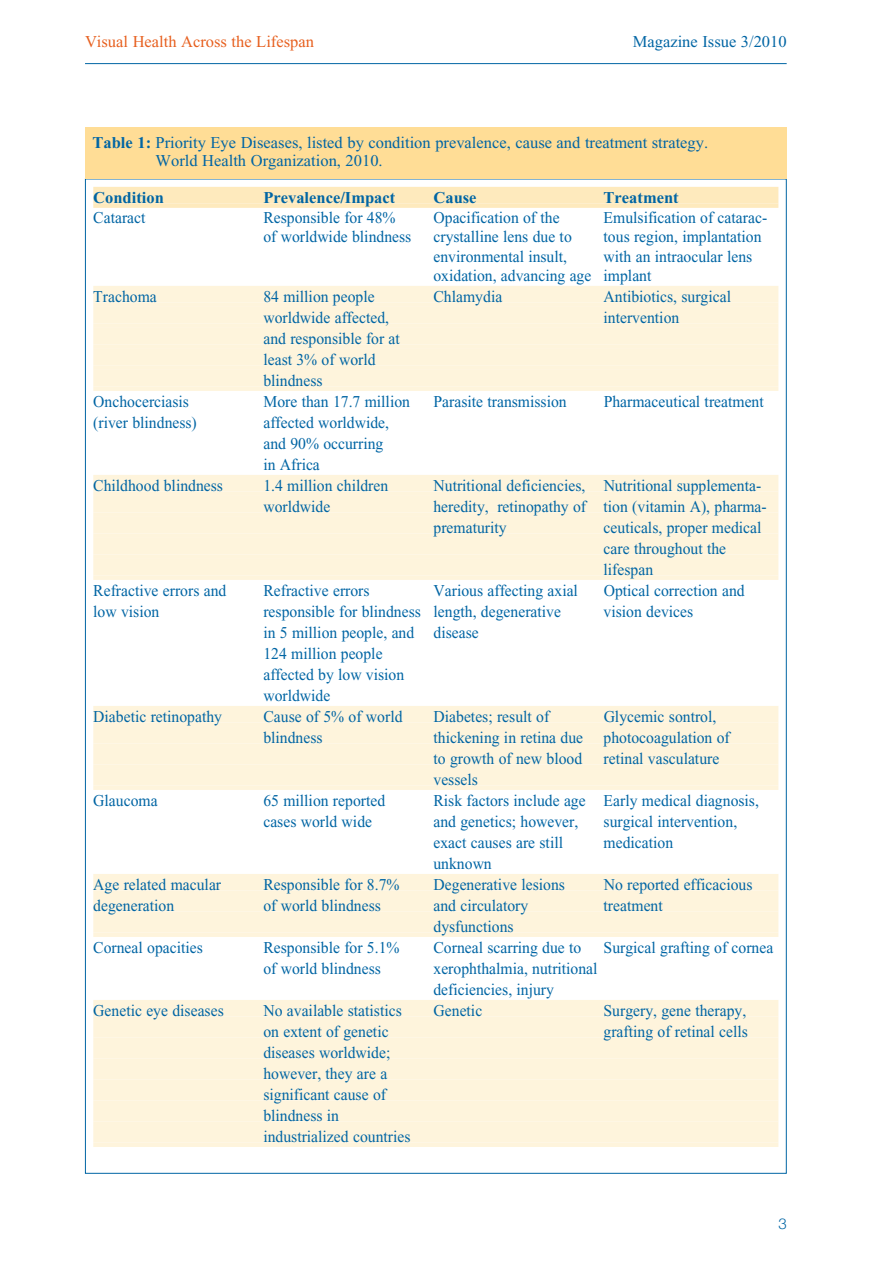
<style>
.page{position:relative;width:893px;height:1263px;background:#fff}
.page>*{position:absolute;margin:0;border:0;box-sizing:border-box;transform-origin:0 0}
.t1{font:16.5px/21px "Times New Roman";color:#0065a4;scale:.95 1}
.t2{font:16.5px/18px "Times New Roman";color:#0065a4}
.t3{font:700 16.5px "Times New Roman";color:#0065a4}
.t4{font:16.5px "Times New Roman";color:#e7601f}
.t5{font:300 15px "Helvetica Neue";color:#0065a4}
.s1{font-weight:700}
</style>
<div class="page">
<hr style="left:85px;top:63px;width:702px;height:1px;background:#0065a4">
<div style="left:93px;top:187px;width:685px;height:16px;background:#feeabd"></div>
<div style="left:93px;top:203px;width:685px;height:5px;background:#feeabd"></div>
<div style="left:93px;top:286px;width:685px;height:16px;background:#fef4dc"></div>
<div style="left:93px;top:302px;width:685px;height:5px;background:#fef4dc"></div>
<div style="left:93px;top:307px;width:685px;height:16px;background:#fef4dc"></div>
<div style="left:93px;top:323px;width:685px;height:5px;background:#fef4dc"></div>
<div style="left:93px;top:328px;width:685px;height:16px;background:#fef4dc"></div>
<div style="left:93px;top:344px;width:685px;height:5px;background:#fef4dc"></div>
<div style="left:93px;top:349px;width:685px;height:16px;background:#fef4dc"></div>
<div style="left:93px;top:365px;width:685px;height:5px;background:#fef4dc"></div>
<div style="left:93px;top:370px;width:685px;height:16px;background:#fef4dc"></div>
<div style="left:93px;top:386px;width:685px;height:5px;background:#fef4dc"></div>
<div style="left:93px;top:475px;width:685px;height:16px;background:#fef4dc"></div>
<div style="left:93px;top:491px;width:685px;height:5px;background:#fef4dc"></div>
<div style="left:93px;top:496px;width:685px;height:16px;background:#fef4dc"></div>
<div style="left:93px;top:512px;width:685px;height:5px;background:#fef4dc"></div>
<div style="left:93px;top:517px;width:685px;height:16px;background:#fef4dc"></div>
<div style="left:93px;top:533px;width:685px;height:5px;background:#fef4dc"></div>
<div style="left:93px;top:538px;width:685px;height:16px;background:#fef4dc"></div>
<div style="left:93px;top:554px;width:685px;height:5px;background:#fef4dc"></div>
<div style="left:93px;top:559px;width:685px;height:16px;background:#fef4dc"></div>
<div style="left:93px;top:575px;width:685px;height:5px;background:#fef4dc"></div>
<div style="left:93px;top:706px;width:685px;height:16px;background:#fef4dc"></div>
<div style="left:93px;top:722px;width:685px;height:5px;background:#fef4dc"></div>
<div style="left:93px;top:727px;width:685px;height:16px;background:#fef4dc"></div>
<div style="left:93px;top:743px;width:685px;height:5px;background:#fef4dc"></div>
<div style="left:93px;top:748px;width:685px;height:16px;background:#fef4dc"></div>
<div style="left:93px;top:764px;width:685px;height:5px;background:#fef4dc"></div>
<div style="left:93px;top:769px;width:685px;height:16px;background:#fef4dc"></div>
<div style="left:93px;top:785px;width:685px;height:5px;background:#fef4dc"></div>
<div style="left:93px;top:874px;width:685px;height:16px;background:#fef4dc"></div>
<div style="left:93px;top:890px;width:685px;height:5px;background:#fef4dc"></div>
<div style="left:93px;top:895px;width:685px;height:16px;background:#fef4dc"></div>
<div style="left:93px;top:911px;width:685px;height:5px;background:#fef4dc"></div>
<div style="left:93px;top:916px;width:685px;height:16px;background:#fef4dc"></div>
<div style="left:93px;top:932px;width:685px;height:5px;background:#fef4dc"></div>
<div style="left:93px;top:1000px;width:685px;height:16px;background:#fef4dc"></div>
<div style="left:93px;top:1016px;width:685px;height:5px;background:#fef4dc"></div>
<div style="left:93px;top:1021px;width:685px;height:16px;background:#fef4dc"></div>
<div style="left:93px;top:1037px;width:685px;height:5px;background:#fef4dc"></div>
<div style="left:93px;top:1042px;width:685px;height:16px;background:#fef4dc"></div>
<div style="left:93px;top:1058px;width:685px;height:5px;background:#fef4dc"></div>
<div style="left:93px;top:1063px;width:685px;height:16px;background:#fef4dc"></div>
<div style="left:93px;top:1079px;width:685px;height:5px;background:#fef4dc"></div>
<div style="left:93px;top:1084px;width:685px;height:16px;background:#fef4dc"></div>
<div style="left:93px;top:1100px;width:685px;height:5px;background:#fef4dc"></div>
<div style="left:93px;top:1105px;width:685px;height:16px;background:#fef4dc"></div>
<div style="left:93px;top:1121px;width:685px;height:5px;background:#fef4dc"></div>
<div style="left:93px;top:1126px;width:685px;height:16px;background:#fef4dc"></div>
<div style="left:93px;top:1142px;width:685px;height:5px;background:#fef4dc"></div>
<div style="left:85px;top:128px;width:702px;height:51px;background:#ffdd96"></div>
<p class="t4" style="left:85px;top:32px;width:230px">Visual Health Across the Lifespan</p>
<p class="t2" style="left:633px;top:32px;width:155px">Magazine Issue 3/2010</p>
<p class="t2" style="left:156px;top:133px;width:554px;text-indent:-63px"><span class="s1">Table 1:</span> Priority Eye Diseases, listed by condition prevalence, cause and treatment strategy.<br>World Health Organization, 2010.</p>
<p class="t3" style="left:93px;top:189px;width:72px">Condition</p>
<p class="t3" style="left:263px;top:189px;width:133px">Prevalence/Impact</p>
<p class="t3" style="left:433px;top:189px;width:45px">Cause</p>
<p class="t3" style="left:604px;top:189px;width:77px">Treatment</p>
<p class="t1" style="left:93px;top:207px;width:56px">Cataract</p>
<p class="t1" style="left:263px;top:207px;width:141px">Responsible for 48%</p>
<p class="t1" style="left:433px;top:207px;width:134px">Opacification of the</p>
<p class="t1" style="left:604px;top:207px;width:174px">Emulsification of catarac-</p>
<p class="t1" style="left:263px;top:226px;width:157px">of worldwide blindness</p>
<p class="t1" style="left:433px;top:226px;width:147px">crystalline lens due to</p>
<p class="t1" style="left:604px;top:226px;width:168px">tous region, implantation</p>
<p class="t1" style="left:433px;top:246px;width:142px">environmental insult,</p>
<p class="t1" style="left:433px;top:247px;width:337px;line-height:19.5px;text-indent:170px">with an intraocular lens oxidation, advancing age implant</p>
<p class="t1" style="left:93px;top:286px;width:68px">Trachoma</p>
<p class="t1" style="left:263px;top:286px;width:119px">84 million people</p>
<p class="t1" style="left:433px;top:286px;width:74px">Chlamydia</p>
<p class="t1" style="left:604px;top:286px;width:136px">Antibiotics, surgical</p>
<p class="t1" style="left:263px;top:307px;width:134px">worldwide affected,</p>
<p class="t1" style="left:604px;top:307px;width:81px">intervention</p>
<p class="t1" style="left:263px;top:328px;width:145px">and responsible for at least 3% of world blindness</p>
<p class="t1" style="left:93px;top:391px;width:102px">Onchocerciasis</p>
<p class="t1" style="left:263px;top:391px;width:156px">More than 17.7 million</p>
<p class="t1" style="left:434px;top:391px;width:142px">Parasite transmission</p>
<p class="t1" style="left:604px;top:391px;width:170px">Pharmaceutical treatment</p>
<p class="t1" style="left:93px;top:412px;width:111px">(river blindness)</p>
<p class="t1" style="left:263px;top:412px;width:134px">affected worldwide, and 90% occurring in Africa</p>
<p class="t1" style="left:93px;top:475px;width:138px">Childhood blindness</p>
<p class="t1" style="left:263px;top:475px;width:133px">1.4 million children</p>
<p class="t1" style="left:433px;top:475px;width:346px">Nutritional deficiencies, Nutritional supplementa-</p>
<p class="t1" style="left:263px;top:496px;width:72px">worldwide</p>
<p class="t1" style="left:433px;top:496px;width:352px">heredity, retinopathy of tion (vitamin A), pharma&shy;prematurity</p>
<p class="t1" style="left:604px;top:517px;width:168px">ceuticals, proper medical care throughout the lifespan</p>
<p class="t1" style="left:93px;top:580px;width:142px">Refractive errors and</p>
<p class="t1" style="left:263px;top:580px;width:113px">Refractive errors</p>
<p class="t1" style="left:434px;top:580px;width:154px">Various affecting axial</p>
<p class="t1" style="left:604px;top:580px;width:150px">Optical correction and</p>
<p class="t1" style="left:93px;top:601px;width:71px">low vision</p>
<p class="t1" style="left:263px;top:601px;width:315px">responsible for blindness length, degenerative</p>
<p class="t1" style="left:604px;top:601px;width:96px">vision devices</p>
<p class="t1" style="left:263px;top:622px;width:228px">in 5 million people, and disease<br>124 million people<br>affected by low vision<br>worldwide</p>
<p class="t1" style="left:93px;top:706px;width:137px">Diabetic retinopathy</p>
<p class="t1" style="left:263px;top:706px;width:148px">Cause of 5% of world</p>
<p class="t1" style="left:434px;top:706px;width:123px">Diabetes; result of</p>
<p class="t1" style="left:604px;top:706px;width:120px">Glycemic sontrol,</p>
<p class="t1" style="left:263px;top:727px;width:64px">blindness</p>
<p class="t1" style="left:433px;top:727px;width:313px">thickening in retina due photocoagulation of to growth of new blood</p>
<p class="t1" style="left:604px;top:748px;width:123px">retinal vasculature</p>
<p class="t1" style="left:433px;top:769px;width:48px">vessels</p>
<p class="t1" style="left:93px;top:790px;width:69px">Glaucoma</p>
<p class="t1" style="left:263px;top:790px;width:130px">65 million reported</p>
<p class="t1" style="left:433px;top:790px;width:344px">Risk factors include age Early medical diagnosis,</p>
<p class="t1" style="left:263px;top:811px;width:116px">cases world wide</p>
<p class="t1" style="left:433px;top:811px;width:154px">and genetics; however,</p>
<p class="t1" style="left:604px;top:811px;width:142px">surgical intervention,</p>
<p class="t1" style="left:433px;top:832px;width:138px">exact causes are still</p>
<p class="t1" style="left:604px;top:832px;width:75px">medication</p>
<p class="t1" style="left:433px;top:853px;width:63px">unknown</p>
<p class="t1" style="left:93px;top:874px;width:136px">Age related macular</p>
<p class="t1" style="left:263px;top:874px;width:145px">Responsible for 8.7%</p>
<p class="t1" style="left:434px;top:874px;width:140px">Degenerative lesions</p>
<p class="t1" style="left:604px;top:874px;width:158px">No reported efficacious</p>
<p class="t1" style="left:93px;top:895px;width:87px">degeneration</p>
<p class="t1" style="left:263px;top:895px;width:125px">of world blindness</p>
<p class="t1" style="left:433px;top:895px;width:101px">and circulatory</p>
<p class="t1" style="left:604px;top:895px;width:64px">treatment</p>
<p class="t1" style="left:433px;top:916px;width:86px">dysfunctions</p>
<p class="t1" style="left:93px;top:937px;width:117px">Corneal opacities</p>
<p class="t1" style="left:263px;top:937px;width:145px">Responsible for 5.1%</p>
<p class="t1" style="left:434px;top:937px;width:157px">Corneal scarring due to</p>
<p class="t1" style="left:604px;top:937px;width:180px">Surgical grafting of cornea</p>
<p class="t1" style="left:263px;top:958px;width:125px">of world blindness</p>
<p class="t1" style="left:433px;top:958px;width:174px">xerophthalmia, nutritional deficiencies, injury</p>
<p class="t1" style="left:93px;top:1000px;width:139px">Genetic eye diseases</p>
<p class="t1" style="left:263px;top:1000px;width:147px">No available statistics</p>
<p class="t1" style="left:434px;top:1000px;width:53px">Genetic</p>
<p class="t1" style="left:604px;top:1000px;width:152px">Surgery, gene therapy,</p>
<p class="t1" style="left:263px;top:1021px;width:133px">on extent of genetic</p>
<p class="t1" style="left:604px;top:1021px;width:153px">grafting of retinal cells</p>
<p class="t1" style="left:263px;top:1042px;width:156px">diseases worldwide; however, they are a significant cause of blindness in industrialized countries</p>
<p class="t5" style="left:778px;top:1214px;width:10px">3</p>
</div>
